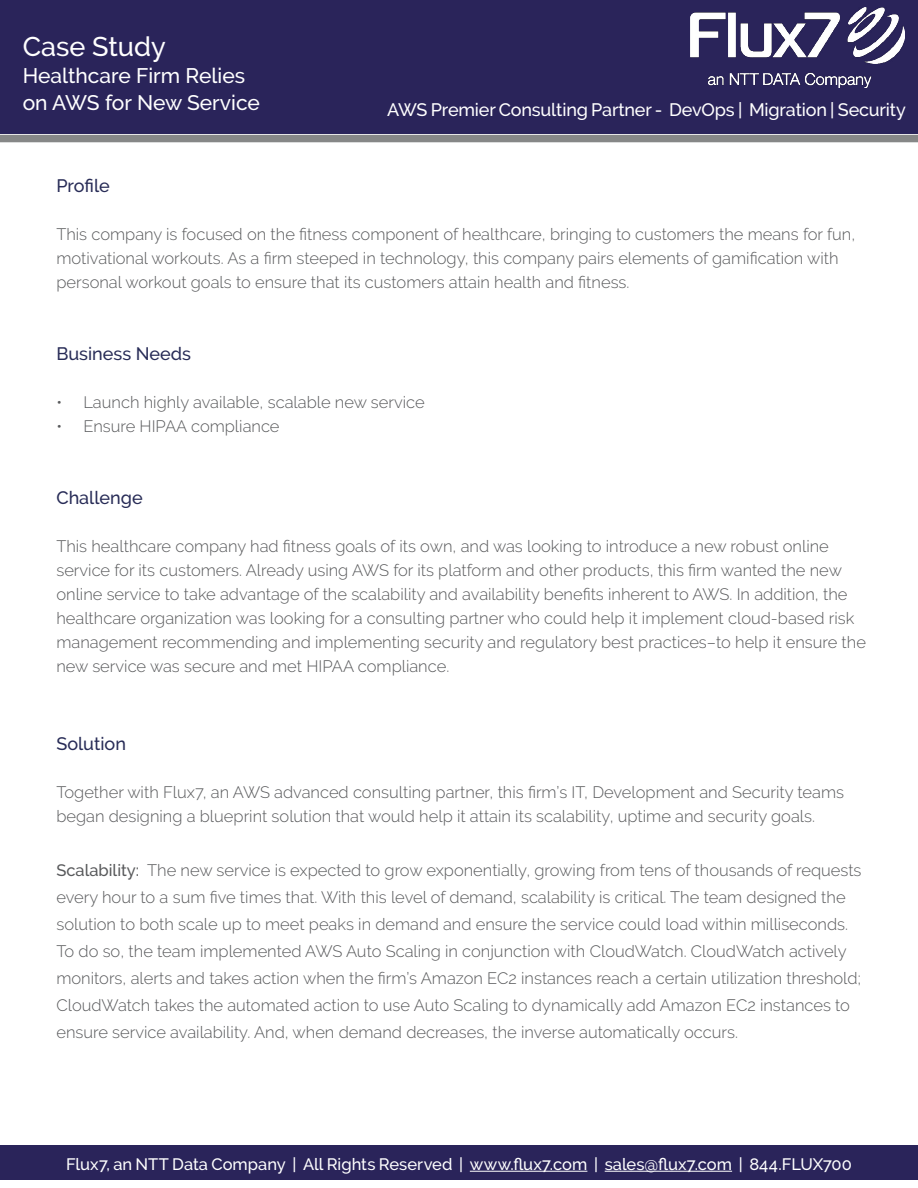
<style>
.page{position:relative;width:918px;height:1188px;background:#fff}
.page>*{position:absolute;margin:0;border:0;box-sizing:border-box;transform-origin:0 0}
.t1{font:500 27px "Raleway";color:#fff}
.t2{font:500 21px/27px "Raleway";color:#fff}
.t3{font:500 18px "Raleway";letter-spacing:-.01em;color:#fff}
.t4{font:500 18px "Raleway";color:#282c57}
.t5{font:300 16.5px/24px "Raleway";color:#58595b}
.t6{font:500 16.5px "Raleway";color:#fff}
.s1{font-weight:500}
</style>
<div class="page">
<div style="left:0;top:1145px;width:918px;height:34px;background:#2a245a"></div>
<hr style="left:470px;top:1171px;width:117px;height:1px;background:#fff">
<hr style="left:605px;top:1171px;width:127px;height:1px;background:#fff">
<div style="left:0;top:0;width:918px;height:134px;background:#2a245a"></div>
<div style="left:0;top:135px;width:918px;height:7px;background:#868787"></div>
<img style="left:691px;top:7px;width:213px;height:80px">
<h1 class="t1" style="left:23px;top:31px;width:145px">Case Study</h1>
<p class="t2" style="left:23px;top:62px;width:239px">Healthcare Firm Relies on AWS for New Service</p>
<p class="t3" style="left:387px;top:99px;width:520px">AWS Premier Consulting Partner - DevOps | Migration | Security</p>
<p class="t4" style="left:56px;top:175px;width:55px">Profile</p>
<p class="t5" style="left:56px;top:222px;width:801px">This company is focused on the fitness component of healthcare, bringing to customers the means for fun, motivational workouts. As a firm steeped in technology, this company pairs elements of gamification with personal workout goals to ensure that its customers attain health and fitness.</p>
<p class="t4" style="left:56px;top:343px;width:136px">Business Needs</p>
<p class="t5" style="left:56px;top:390px;width:370px">• Launch highly available, scalable new service</p>
<p class="t5" style="left:56px;top:414px;width:225px">• Ensure HIPAA compliance</p>
<p class="t4" style="left:56px;top:487px;width:88px">Challenge</p>
<p class="t5" style="left:56px;top:534px;width:811px">This healthcare company had fitness goals of its own, and was looking to introduce a new robust online service for its customers. Already using AWS for its platform and other products, this firm wanted the new online service to take advantage of the scalability and availability benefits inherent to AWS. In addition, the healthcare organization was looking for a consulting partner who could help it implement cloud-based risk management recommending and implementing security and regulatory best practices–to help it ensure the new service was secure and met HIPAA compliance.</p>
<p class="t4" style="left:56px;top:733px;width:71px">Solution</p>
<p class="t5" style="left:56px;top:780px;width:789px">Together with Flux7, an AWS advanced consulting partner, this firm’s IT, Development and Security teams began designing a blueprint solution that would help it attain its scalability, uptime and security goals.</p>
<p class="t5" style="left:56px;top:856px;width:807px;line-height:27px"><span class="s1">Scalability:</span> The new service is expected to grow exponentially, growing from tens of thousands of requests every hour to a sum five times that. With this level of demand, scalability is critical. The team designed the solution to both scale up to meet peaks in demand and ensure the service could load within milliseconds.<br>To do so, the team implemented AWS Auto Scaling in conjunction with CloudWatch. CloudWatch actively monitors, alerts and takes action when the firm’s Amazon EC2 instances reach a certain utilization threshold; CloudWatch takes the automated action to use Auto Scaling to dynamically add Amazon EC2 instances to ensure service availability. And, when demand decreases, the inverse automatically occurs.</p>
<p class="t6" style="left:66px;top:1155px;width:787px">Flux7, an NTT Data Company | All Rights Reserved | www.flux7.com | sales@flux7.com | 844.FLUX700</p>
</div>
